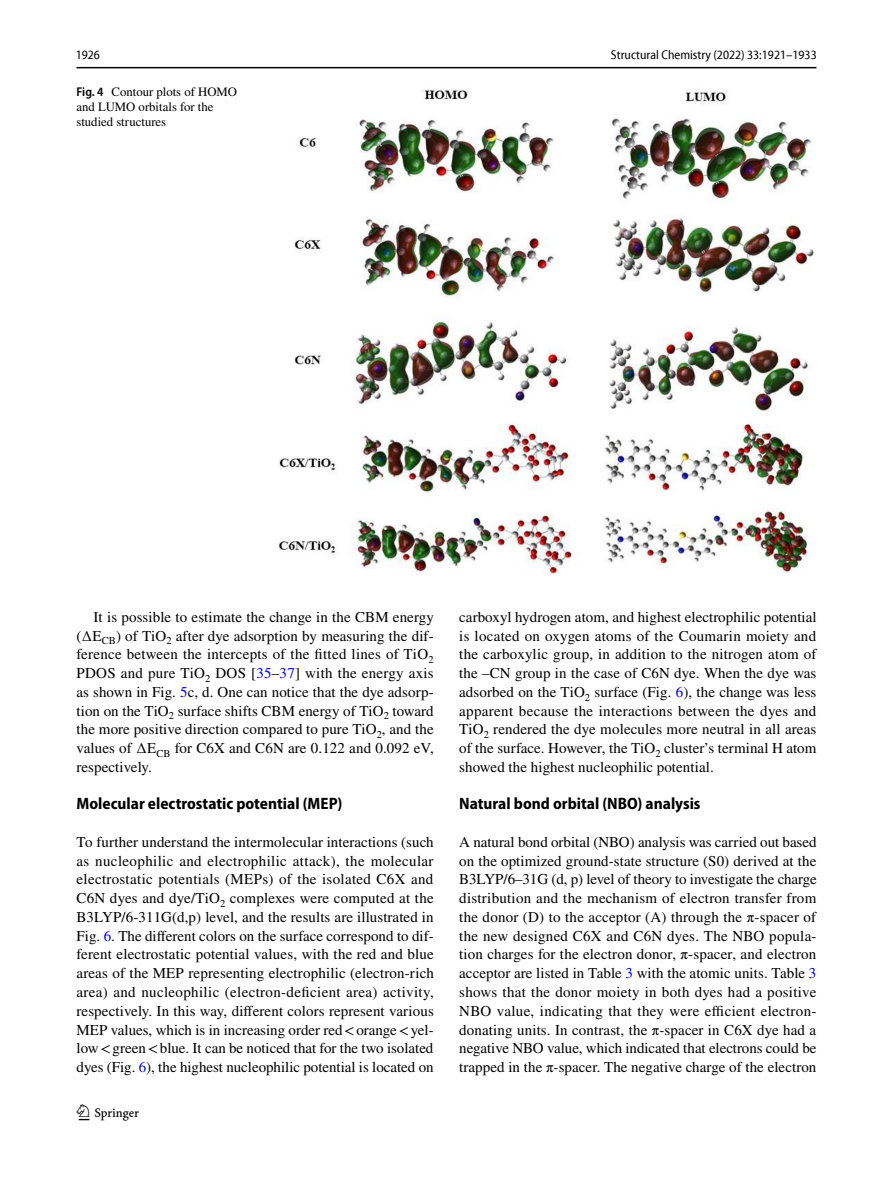
<style>
.page{position:relative;width:893px;height:1187px;background:#fff}
.page>*{position:absolute;margin:0;border:0;box-sizing:border-box;transform-origin:0 0}
.t1{font:22.5px "Springnew Regular 2";color:#000}
.t2{font:700 semi-condensed 16.5px "Myriad Pro";color:#000}
.t3{font:15px/18.8px "STIX";letter-spacing:.005em;color:#000;text-align:justify}
.t4{font:12.75px/15px "STIX";color:#000}
.t5{font:semi-condensed 12.75px "Myriad Pro Unic";color:#000}
.s1{font-family:"Myriad Pro";font-weight:600;font-stretch:semi-condensed}
.s2{color:#00f}
</style>
<div class="page">
<hr style="left:77px;top:67px;width:739px;height:1px;background:#000">
<img style="left:279px;top:89px;width:535px;height:486px">
<p class="t5" style="left:76px;top:50px;width:26px">1926</p>
<p class="t5" style="left:611px;top:50px;width:207px">Structural Chemistry (2022) 33:1921–1933</p>
<p class="t4" style="left:77px;top:85px;width:162px"><span class="s1">Fig. 4</span> Contour plots of HOMO and LUMO orbitals for the studied structures</p>
<p class="t3" style="left:77px;top:608px;width:359px;text-indent:17px">It is possible to estimate the change in the CBM energy (∆E<sub>CB</sub>) of TiO<sub>2</sub> after dye adsorption by measuring the dif&shy;ference between the intercepts of the fitted lines of TiO<sub>2<br></sub>PDOS and pure TiO<sub>2</sub> DOS [<span class="s2">35</span>–<span class="s2">37</span>] with the energy axis as shown in Fig. <span class="s2">5</span>c, d. One can notice that the dye adsorp&shy;tion on the TiO<sub>2</sub> surface shifts CBM energy of TiO<sub>2</sub> toward the more positive direction compared to pure TiO<sub>2</sub>, and the values of ∆E<sub>CB</sub> for C6X and C6N are 0.122 and 0.092 eV, respectively.</p>
<p class="t2" style="left:77px;top:794px;width:267px">Molecular electrostatic potential (MEP)</p>
<p class="t3" style="left:77px;top:833px;width:359px">To further understand the intermolecular interactions (such as nucleophilic and electrophilic attack), the molecular electrostatic potentials (MEPs) of the isolated C6X and C6N dyes and dye/TiO<sub>2</sub> complexes were computed at the B3LYP/6-311G(d,p) level, and the results are illustrated in Fig. <span class="s2">6</span>. The different colors on the surface correspond to dif&shy;ferent electrostatic potential values, with the red and blue areas of the MEP representing electrophilic (electron-rich area) and nucleophilic (electron-deficient area) activity, respectively. In this way, different colors represent various MEP values, which is in increasing order red&lt;orange&lt;yel&shy;low&lt;green&lt;blue. It can be noticed that for the two isolated dyes (Fig. <span class="s2">6</span>), the highest nucleophilic potential is located on</p>
<h1 class="t1" style="left:79px;top:1104px;width:62px">1 3</h1>
<p class="t3" style="left:459px;top:608px;width:359px">carboxyl hydrogen atom, and highest electrophilic potential is located on oxygen atoms of the Coumarin moiety and the carboxylic group, in addition to the nitrogen atom of the –CN group in the case of C6N dye. When the dye was adsorbed on the TiO<sub>2</sub> surface (Fig. <span class="s2">6</span>), the change was less apparent because the interactions between the dyes and TiO<sub>2</sub> rendered the dye molecules more neutral in all areas of the surface. However, the TiO<sub>2</sub> cluster’s terminal H atom showed the highest nucleophilic potential.</p>
<p class="t2" style="left:459px;top:794px;width:243px">Natural bond orbital (NBO) analysis</p>
<p class="t3" style="left:459px;top:833px;width:359px">A natural bond orbital (NBO) analysis was carried out based on the optimized ground-state structure (S0) derived at the B3LYP/6–31G (d, p) level of theory to investigate the charge distribution and the mechanism of electron transfer from the donor (D) to the acceptor (A) through the π-spacer of the new designed C6X and C6N dyes. The NBO popula&shy;tion charges for the electron donor, π-spacer, and electron acceptor are listed in Table <span class="s2">3</span> with the atomic units. Table <span class="s2">3 </span>shows that the donor moiety in both dyes had a positive NBO value, indicating that they were efficient electron&shy;donating units. In contrast, the π-spacer in C6X dye had a negative NBO value, which indicated that electrons could be trapped in the π-spacer. The negative charge of the electron</p>
</div>
